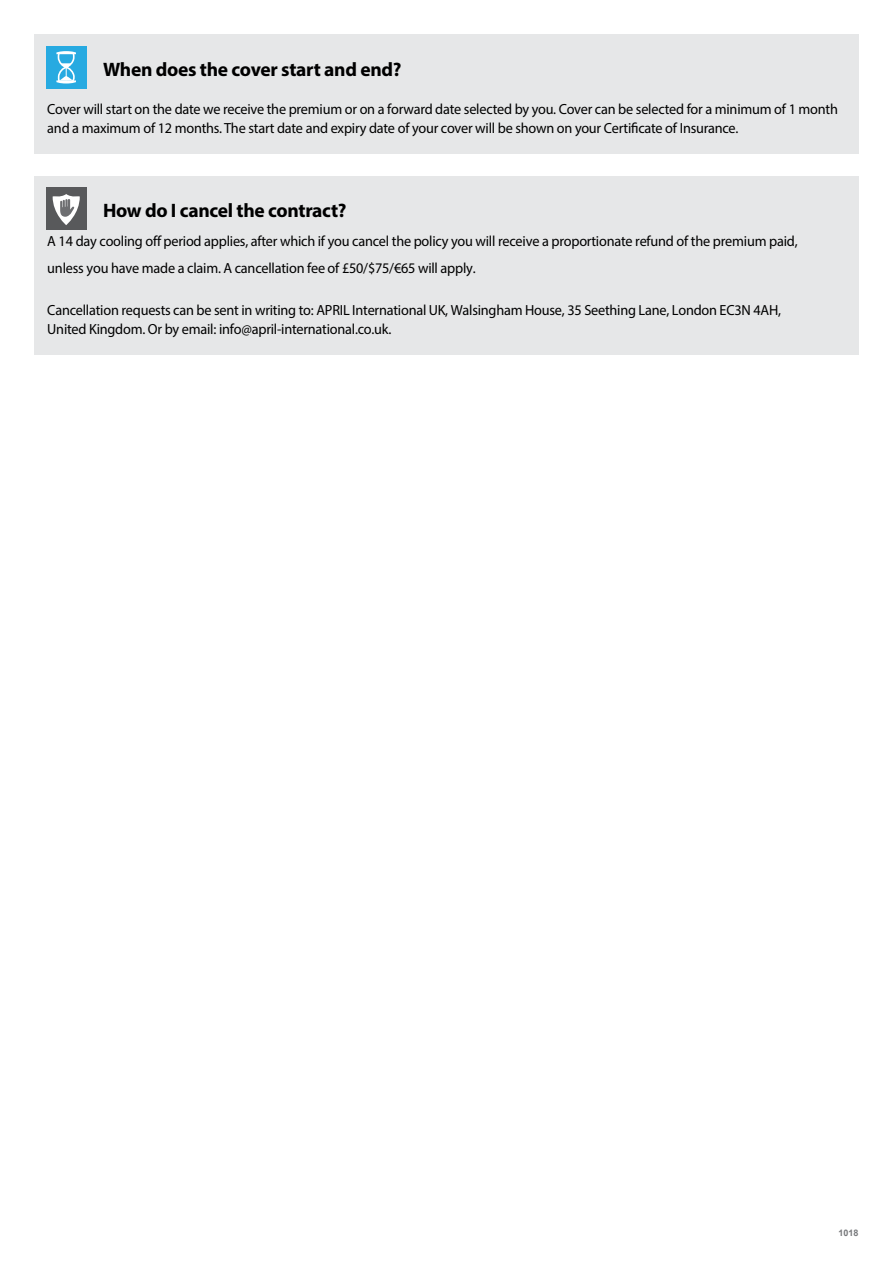
<style>
.page{position:relative;width:893px;height:1263px;background:#fff}
.page>*{position:absolute;margin:0;border:0;box-sizing:border-box;transform-origin:0 0}
.t1{font:700 19.5px "Myriad Pro";letter-spacing:-.015em;color:#000}
.t2{font:14.7px/18.8px "Myriad Pro";letter-spacing:-.015em;color:#000}
.t3{font:700 9px "Arial";color:#77787b}
</style>
<div class="page">
<div style="left:34px;top:34px;width:825px;height:120px;background:#e6e7e8"></div>
<div style="left:46px;top:46px;width:41px;height:43px;background:#27aae1"></div>
<svg style="left:56px;top:51px;width:20px;height:33px"></svg>
<div style="left:34px;top:176px;width:825px;height:178px;background:#e6e7e8"></div>
<div style="left:46px;top:188px;width:41px;height:42px;background:#58595b"></div>
<svg style="left:53px;top:194px;width:27px;height:31px"></svg>
<h1 class="t1" style="left:103px;top:57px;width:300px">When does the cover start and end?</h1>
<p class="t2" style="left:47px;top:99px;width:792px">Cover will start on the date we receive the premium or on a forward date selected by you. Cover can be selected for a minimum of 1 month and a maximum of 12 months. The start date and expiry date of your cover will be shown on your Certificate of Insurance.</p>
<h1 class="t1" style="left:103px;top:198px;width:245px">How do I cancel the contract?</h1>
<p class="t2" style="left:47px;top:228px;width:752px;line-height:26.5px">A 14 day cooling off period applies, after which if you cancel the policy you will receive a proportionate refund of the premium paid, unless you have made a claim. A cancellation fee of £50/$75/€65 will apply.</p>
<p class="t2" style="left:47px;top:300px;width:735px;line-height:19.4px">Cancellation requests can be sent in writing to: APRIL International UK, Walsingham House, 35 Seething Lane, London EC3N 4AH,<br>United Kingdom. Or by email: info@april-international.co.uk.</p>
<p class="t3" style="left:838px;top:1226px;width:22px">1018</p>
</div>
